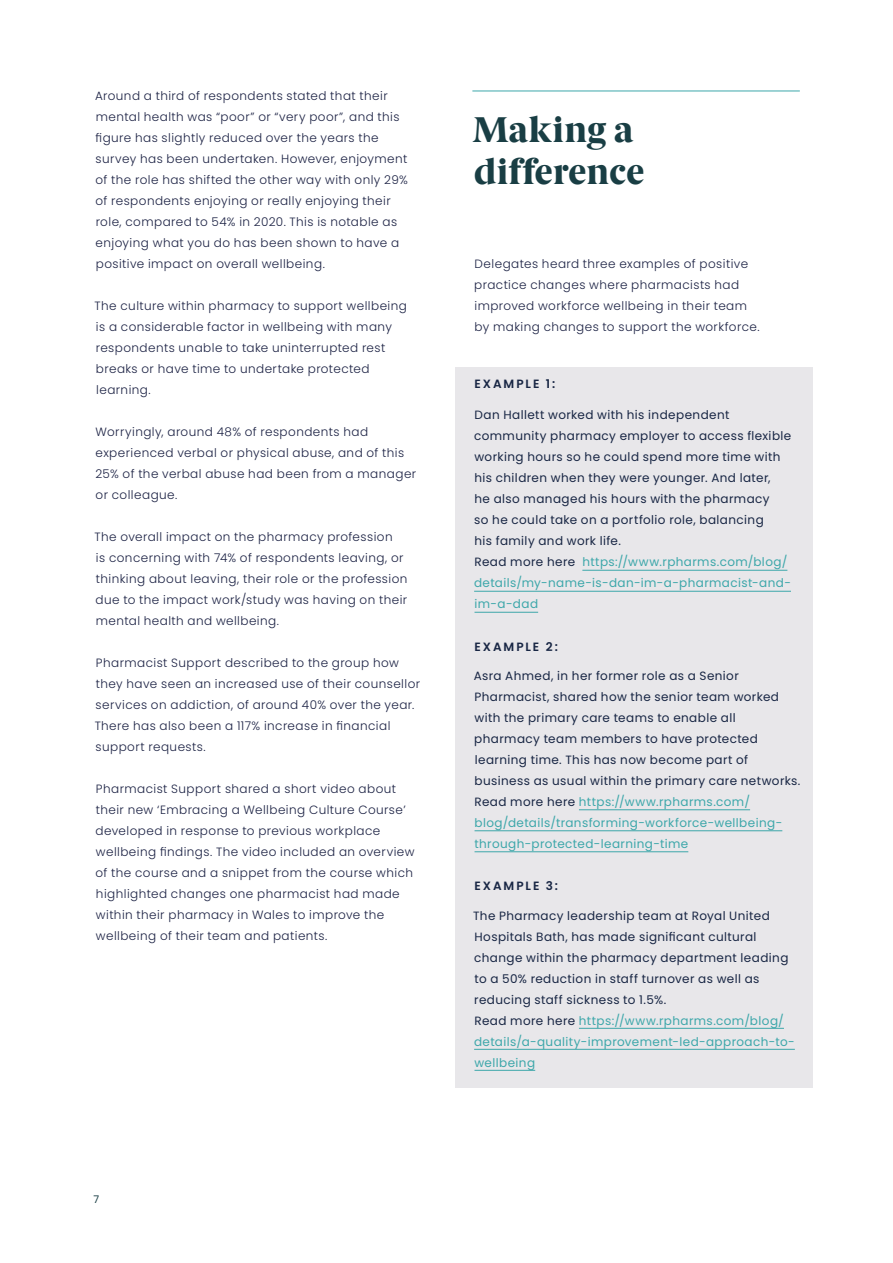
<style>
.page{position:relative;width:893px;height:1263px;background:#fff}
.page>*{position:absolute;margin:0;border:0;box-sizing:border-box;transform-origin:0 0}
.t1{font:800 36px/42px "Berlingske Serif";letter-spacing:.01em;color:#193e44}
.t2{font:300 12px/21px "Poppins";letter-spacing:.035em;color:#1c2244}
.t3{font:12px/21px "Poppins";letter-spacing:.035em;color:#182644}
.t4{font:600 12px "Poppins";letter-spacing:.155em;color:#182644}
.t5{font:10.5px "Poppins";color:#193e44}
.s1{color:#3da7aa}
</style>
<div class="page">
<hr style="left:472px;top:91px;width:328px;height:1px;background:#3da7aa">
<div style="left:455px;top:367px;width:358px;height:34px;background:#e8e7ea"></div>
<div style="left:455px;top:394px;width:358px;height:278px;background:#e8e7ea"></div>
<hr style="left:582px;top:570px;width:205px;height:1px;background:#3da7aa">
<hr style="left:474px;top:591px;width:317px;height:1px;background:#3da7aa">
<hr style="left:474px;top:612px;width:64px;height:1px;background:#3da7aa">
<div style="left:455px;top:655px;width:358px;height:256px;background:#e8e7ea"></div>
<hr style="left:579px;top:809px;width:171px;height:1px;background:#3da7aa">
<hr style="left:475px;top:830px;width:307px;height:1px;background:#3da7aa">
<hr style="left:475px;top:851px;width:213px;height:1px;background:#3da7aa">
<div style="left:455px;top:894px;width:358px;height:194px;background:#e8e7ea"></div>
<hr style="left:579px;top:1028px;width:205px;height:1px;background:#3da7aa">
<hr style="left:474px;top:1049px;width:321px;height:1px;background:#3da7aa">
<hr style="left:474px;top:1070px;width:61px;height:1px;background:#3da7aa">
<p class="t2" style="left:95px;top:86px;width:314px">Around a third of respondents stated that their mental health was “poor” or “very poor”, and this figure has slightly reduced over the years the survey has been undertaken. However, enjoyment of the role has shifted the other way with only 29% of respondents enjoying or really enjoying their role, compared to 54% in 2020. This is notable as enjoying what you do has been shown to have a positive impact on overall wellbeing.</p>
<p class="t2" style="left:95px;top:296px;width:314px">The culture within pharmacy to support wellbeing is a considerable factor in wellbeing with many respondents unable to take uninterrupted rest breaks or have time to undertake protected learning.</p>
<p class="t2" style="left:95px;top:422px;width:322px">Worryingly, around 48% of respondents had experienced verbal or physical abuse, and of this 25% of the verbal abuse had been from a manager or colleague.</p>
<p class="t2" style="left:95px;top:527px;width:314px">The overall impact on the pharmacy profession<br>is concerning with 74% of respondents leaving, or thinking about leaving, their role or the profession due to the impact work/study was having on their mental health and wellbeing.</p>
<p class="t2" style="left:95px;top:653px;width:327px">Pharmacist Support described to the group how they have seen an increased use of their counsellor services on addiction, of around 40% over the year.<br>There has also been a 117% increase in financial support requests.</p>
<p class="t2" style="left:96px;top:779px;width:320px">Pharmacist Support shared a short video about their new ‘Embracing a Wellbeing Culture Course’ developed in response to previous workplace wellbeing findings. The video included an overview of the course and a snippet from the course which highlighted changes one pharmacist had made within their pharmacy in Wales to improve the wellbeing of their team and patients.</p>
<p class="t5" style="left:94px;top:1193px;width:7px">7</p>
<h1 class="t1" style="left:473px;top:109px;width:173px">Making a difference</h1>
<p class="t2" style="left:474px;top:254px;width:287px">Delegates heard three examples of positive practice changes where pharmacists had improved workforce wellbeing in their team by making changes to support the workforce.</p>
<p class="t4" style="left:475px;top:377px;width:82px">EXAMPLE 1:</p>
<p class="t3" style="left:474px;top:405px;width:319px">Dan Hallett worked with his independent community pharmacy employer to access flexible working hours so he could spend more time with his children when they were younger. And later,<br>he also managed his hours with the pharmacy<br>so he could take on a portfolio role, balancing<br>his family and work life.<br>Read more here <span class="s1">https://www.rpharms.com/blog/ details/my-name-is-dan-im-a-pharmacist-and&shy;im-a-dad</span></p>
<p class="t4" style="left:475px;top:639px;width:85px">EXAMPLE 2:</p>
<p class="t3" style="left:474px;top:665px;width:328px">Asra Ahmed, in her former role as a Senior Pharmacist, shared how the senior team worked with the primary care teams to enable all pharmacy team members to have protected learning time. This has now become part of business as usual within the primary care networks.<br>Read more here <span class="s1">https://www.rpharms.com/ blog/details/transforming-workforce-wellbeing&shy;through-protected-learning-time</span></p>
<p class="t4" style="left:475px;top:879px;width:85px">EXAMPLE 3:</p>
<p class="t3" style="left:473px;top:905px;width:323px">The Pharmacy leadership team at Royal United Hospitals Bath, has made significant cultural change within the pharmacy department leading to a 50% reduction in staff turnover as well as reducing staff sickness to 1.5%.<br>Read more here <span class="s1">https://www.rpharms.com/blog/ details/a-quality-improvement-led-approach-to&shy;wellbeing</span></p>
</div>
